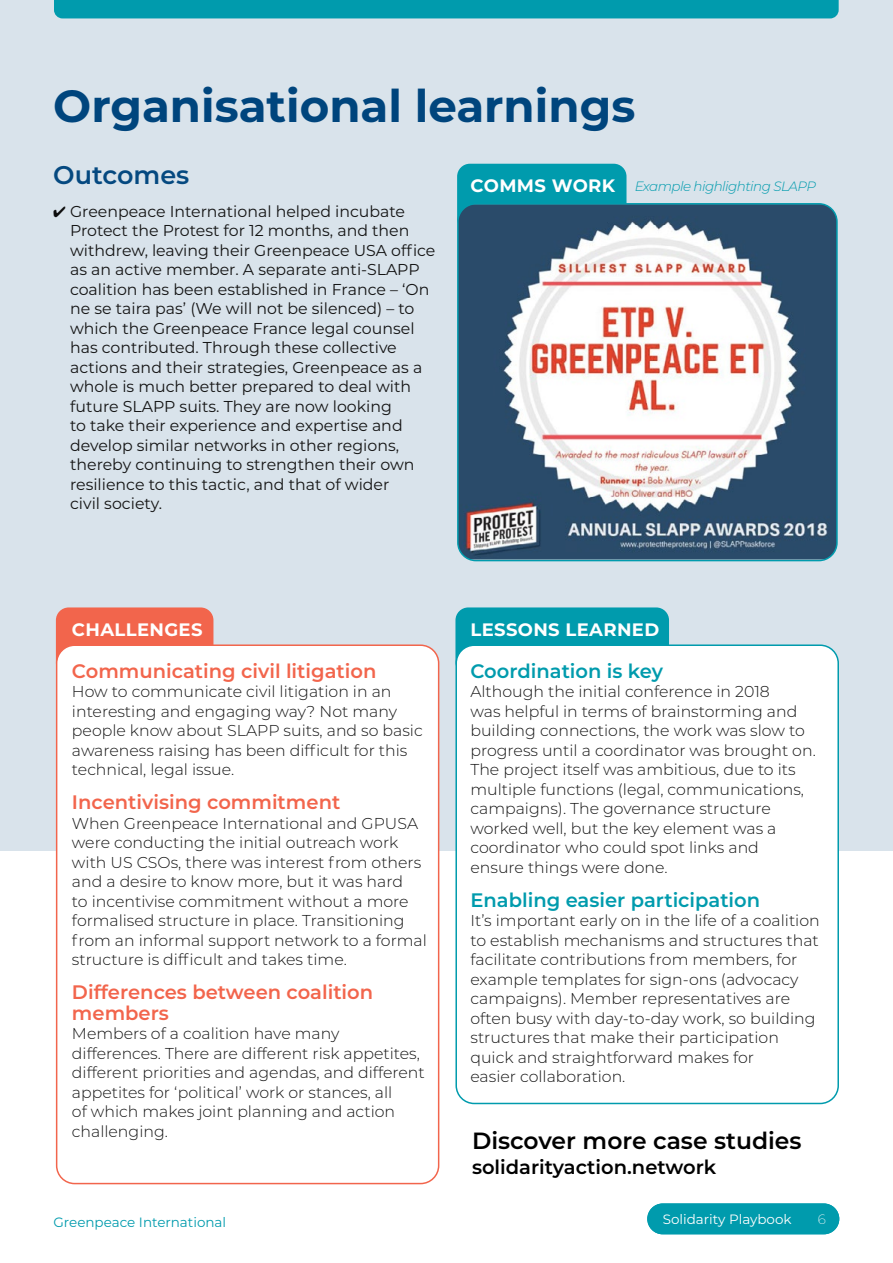
<style>
.page{position:relative;width:893px;height:1263px;background:#fff}
.page>*{position:absolute;margin:0;border:0;box-sizing:border-box;transform-origin:0 0}
.t1{font:700 45px "Montserrat";color:#00457d}
.Header_C{font:600 25.5px "Montserrat";color:#054980}
.t2{font:600 23.4px "Montserrat";color:#000}
.Body_copy{font:600 19.5px/21px "Montserrat";color:#f2654c}
.Body_copy-2{font:600 19.5px "Montserrat";color:#009bad}
.t3{font:600 19.5px "Montserrat";color:#000}
.Pull_box_header{font:700 18px "Montserrat";letter-spacing:.02em;color:#fff}
.Body_copy-3{font:300 15.75px/19.5px "Montserrat";color:#141414}
.Body_copy-4{font:15.75px/19.5px "Montserrat";color:#141414}
.Body_copy-5{font:italic 300 13.5px "Montserrat";letter-spacing:-.04em;color:#009bad}
.t4{font:13.5px "Montserrat";color:#009bad}
.t5{font:13.5px "Montserrat";color:#fff}
.t6{font:200 13.5px "Montserrat";color:#fff}
.s1{color:#0d0d0d}
</style>
<div class="page">
<div style="left:0;top:0;width:893px;height:850px;background:#d9e3eb"></div>
<div style="left:647px;top:1203px;width:192px;height:31px;background:#009bad;border-radius:15px"></div>
<div style="left:54px;top:0;width:785px;height:18px;background:#009bad"></div>
<div style="left:457px;top:164px;width:169px;height:67px;background:#009bad;border-radius:13px"></div>
<img style="left:458px;top:206px;width:377px;height:354px">
<div style="left:457px;top:203px;width:381px;height:358px;border:2px solid #009bad;border-radius:18px"></div>
<div style="left:455px;top:607px;width:214px;height:68px;background:#009bad;border-radius:13px"></div>
<div style="left:456px;top:645px;width:382px;height:458px;background:#fff;border-radius:18px"></div>
<div style="left:455px;top:644px;width:384px;height:460px;border:2px solid #009bad;border-radius:18px"></div>
<div style="left:56px;top:607px;width:157px;height:68px;background:#f2654c;border-radius:13px"></div>
<div style="left:57px;top:645px;width:382px;height:538px;background:#fff;border-radius:18px"></div>
<div style="left:56px;top:644px;width:383px;height:540px;border:2px solid #f2654c;border-radius:18px"></div>
<p class="t1" style="left:53px;top:73px;width:584px">Organisational learnings</p>
<p class="Header_C" style="left:53px;top:157px;width:138px">Outcomes</p>
<p class="Body_copy-4" style="left:70px;top:201px;width:367px;text-indent:-17px"><span class="s1">✔</span> Greenpeace International helped incubate Protect the Protest for 12 months, and then withdrew, leaving their Greenpeace USA office as an active member. A separate anti-SLAPP coalition has been established in France – ‘On ne se taira pas’ (We will not be silenced) – to which the Greenpeace France legal counsel has contributed. Through these collective actions and their strategies, Greenpeace as a whole is much better prepared to deal with future SLAPP suits. They are now looking<br>to take their experience and expertise and develop similar networks in other regions, thereby continuing to strengthen their own resilience to this tactic, and that of wider<br>civil society.</p>
<p class="Pull_box_header" style="left:471px;top:172px;width:146px">COMMS WORK</p>
<p class="Body_copy-5" style="left:635px;top:177px;width:183px">Example highlighting SLAPP</p>
<p class="Pull_box_header" style="left:72px;top:616px;width:132px">CHALLENGES</p>
<p class="Body_copy" style="left:72px;top:659px;width:306px">Communicating civil litigation</p>
<p class="Body_copy-3" style="left:72px;top:681px;width:352px">How to communicate civil litigation in an interesting and engaging way? Not many people know about SLAPP suits, and so basic awareness raising has been difficult for this technical, legal issue.</p>
<p class="Body_copy" style="left:72px;top:791px;width:270px">Incentivising commitment</p>
<p class="Body_copy-3" style="left:72px;top:813px;width:356px">When Greenpeace International and GPUSA were conducting the initial outreach work with US CSOs, there was interest from others and a desire to know more, but it was hard<br>to incentivise commitment without a more formalised structure in place. Transitioning from an informal support network to a formal structure is difficult and takes time.</p>
<p class="Body_copy" style="left:72px;top:980px;width:303px">Differences between coalition members</p>
<p class="Body_copy-3" style="left:72px;top:1023px;width:354px">Members of a coalition have many differences. There are different risk appetites, different priorities and agendas, and different appetites for ‘political’ work or stances, all<br>of which makes joint planning and action challenging.</p>
<p class="Pull_box_header" style="left:470px;top:616px;width:190px">LESSONS LEARNED</p>
<p class="Body_copy-2" style="left:470px;top:657px;width:194px">Coordination is key</p>
<p class="Body_copy-3" style="left:470px;top:681px;width:347px">Although the initial conference in 2018<br>was helpful in terms of brainstorming and building connections, the work was slow to progress until a coordinator was brought on.<br>The project itself was ambitious, due to its multiple functions (legal, communications, campaigns). The governance structure worked well, but the key element was a coordinator who could spot links and ensure things were done.</p>
<p class="Body_copy-2" style="left:470px;top:886px;width:291px">Enabling easier participation</p>
<p class="Body_copy-3" style="left:470px;top:910px;width:351px">It’s important early on in the life of a coalition to establish mechanisms and structures that facilitate contributions from members, for example templates for sign-ons (advocacy campaigns). Member representatives are often busy with day-to-day work, so building structures that make their participation quick and straightforward makes for<br>easier collaboration.</p>
<p class="t2" style="left:472px;top:1124px;width:331px">Discover more case studies</p>
<p class="t3" style="left:472px;top:1153px;width:246px">solidarityaction.network</p>
<p class="t4" style="left:54px;top:1213px;width:174px">Greenpeace International</p>
<p class="t5" style="left:663px;top:1210px;width:130px">Solidarity Playbook</p>
<p class="t6" style="left:818px;top:1210px;width:10px">6</p>
</div>
